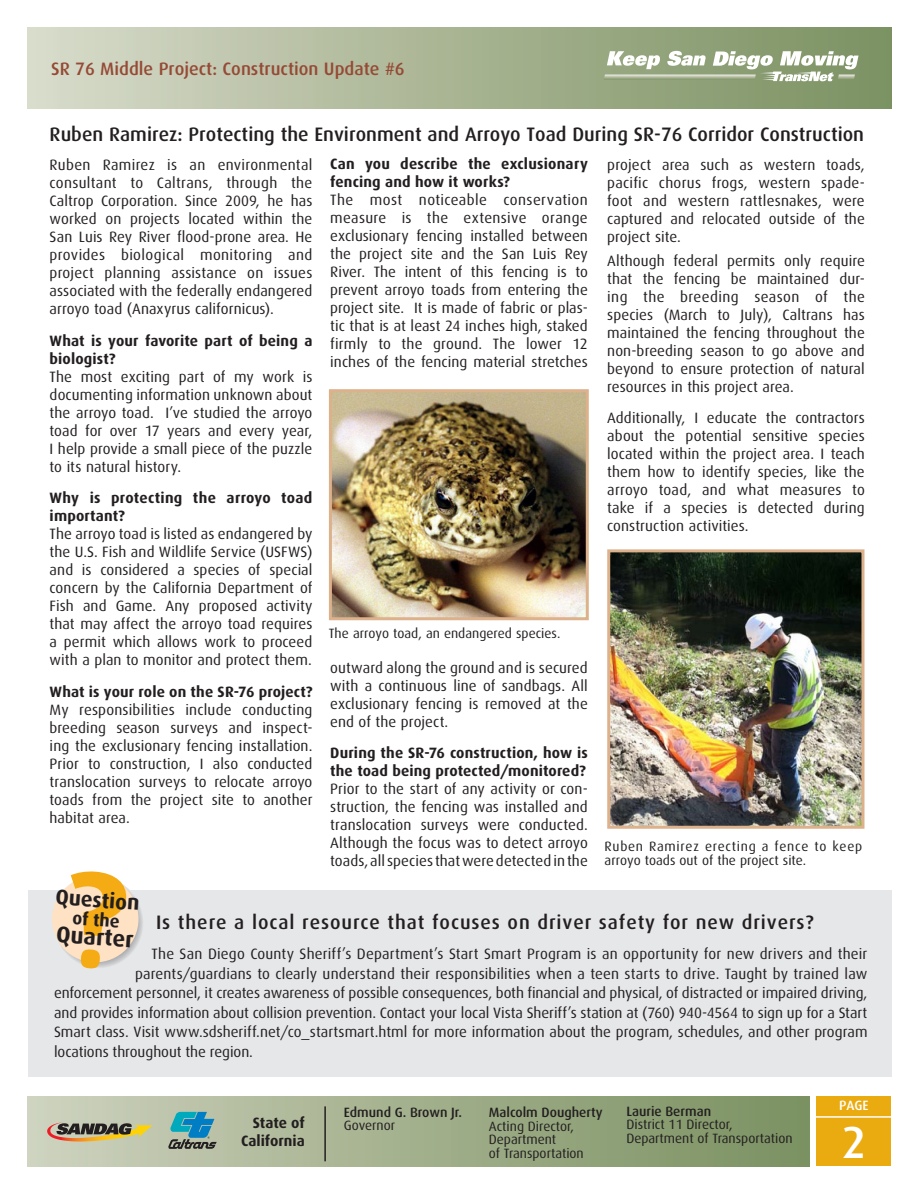
<style>
.page{position:relative;width:918px;height:1188px;background:#fff}
.page>*{position:absolute;margin:0;border:0;box-sizing:border-box;transform-origin:0 0}
.t1{font:500 45px "Dax";color:#fff}
.t2{font:700 22.95px "Dax";color:#231f20}
.t3{font:700 21.3px "Dax";color:#231f20}
.t4{font:500 19.5px "Dax";color:#231f20}
.t5{font:500 19.5px "Dax";letter-spacing:.045em;color:#231f20}
.t6{font:500 18px "Dax";color:#954a35}
.t7{font:700 17.85px "Dax";color:#231f20}
.t8{font:15px/18px "Dax";letter-spacing:.005em;color:#231f20;text-align:justify}
.t9{font:700 15px/18px "Dax";letter-spacing:.01em;color:#231f20}
.t10{font:13.5px/13.5px "Dax";color:#231f20}
.t11{font:13.5px/15px "Dax";letter-spacing:.05em;color:#231f20}
.t12{font:500 13.5px "Dax";color:#231f20}
.t13{font:500 13.5px "Dax";color:#fff}
</style>
<div class="page">
<div style="left:27px;top:28px;width:864px;height:80px;background:linear-gradient(to right,#d8dac9,#7a9060)"></div>
<svg style="left:604px;top:51px;width:255px;height:30px"></svg>
<div style="left:27px;top:1096px;width:782px;height:70px;background:linear-gradient(to right,#cdd2bd,#799060)"></div>
<div style="left:817px;top:1096px;width:74px;height:70px;background:#eaab11"></div>
<hr style="left:816px;top:1116px;width:75px;height:2px;background:#fff">
<hr style="left:324px;top:1106px;width:2px;height:55px;background:#231f20">
<svg style="left:47px;top:1122px;width:106px;height:20px;background:#a19068"></svg>
<svg style="left:168px;top:1112px;width:49px;height:37px;background:#5696a0"></svg>
<div style="left:28px;top:891px;width:864px;height:186px;background:#e6e7e9"></div>
<img style="left:611px;top:553px;width:249px;height:272px">
<div style="left:607px;top:549px;width:257px;height:280px;border:3px solid #dcb18b"></div>
<img style="left:333px;top:393px;width:252px;height:223px">
<div style="left:329px;top:389px;width:260px;height:231px;border:3px solid #dcb18b"></div>
<svg style="left:51px;top:871px;width:95px;height:98px"></svg>
<p class="t6" style="left:51px;top:59px;width:355px">SR 76 Middle Project: Construction Update #6</p>
<h3 class="t4" style="left:50px;top:123px;width:816px">Ruben Ramirez: Protecting the Environment and Arroyo Toad During SR-76 Corridor Construction</h3>
<p class="t9" style="left:330px;top:154px;width:259px">Can you describe the exclusionary fencing and how it works?</p>
<p class="t8" style="left:330px;top:191px;width:259px">The most noticeable conservation measure is the extensive orange exclusionary fencing installed between the project site and the San Luis Rey River. The intent of this fencing is to prevent arroyo toads from entering the project site. It is made of fabric or plas&shy;tic that is at least 24 inches high, staked firmly to the ground. The lower 12 inches of the fencing material stretches</p>
<p class="t8" style="left:50px;top:156px;width:264px">Ruben Ramirez is an environmental consultant to Caltrans, through the Caltrop Corporation. Since 2009, he has worked on projects located within the San Luis Rey River flood-prone area. He provides biological monitoring and project planning assistance on issues associated with the federally endangered arroyo toad (Anaxyrus californicus).</p>
<p class="t9" style="left:50px;top:332px;width:264px">What is your favorite part of being a biologist?</p>
<p class="t8" style="left:50px;top:368px;width:264px">The most exciting part of my work is documenting information unknown about the arroyo toad. I’ve studied the arroyo toad for over 17 years and every year, I help provide a small piece of the puzzle to its natural history.</p>
<p class="t9" style="left:50px;top:489px;width:264px">Why is protecting the arroyo toad important?</p>
<p class="t8" style="left:50px;top:525px;width:264px">The arroyo toad is listed as endangered by the U.S. Fish and Wildlife Service (USFWS) and is considered a species of special concern by the California Department of Fish and Game. Any proposed activity that may affect the arroyo toad requires a permit which allows work to proceed with a plan to monitor and protect them.</p>
<p class="t9" style="left:50px;top:683px;width:264px">What is your role on the SR-76 project?</p>
<p class="t8" style="left:50px;top:701px;width:264px">My responsibilities include conducting breeding season surveys and inspect&shy;ing the exclusionary fencing installation.<br>Prior to construction, I also conducted translocation surveys to relocate arroyo toads from the project site to another habitat area.</p>
<p class="t8" style="left:607px;top:156px;width:259px">project area such as western toads, pacific chorus frogs, western spade&shy;foot and western rattlesnakes, were captured and relocated outside of the project site.</p>
<p class="t8" style="left:607px;top:251px;width:259px">Although federal permits only require that the fencing be maintained dur&shy;ing the breeding season of the species (March to July), Caltrans has maintained the fencing throughout the non-breeding season to go above and beyond to ensure protection of natural resources in this project area.</p>
<p class="t8" style="left:607px;top:409px;width:259px">Additionally, I educate the contractors about the potential sensitive species located within the project area. I teach them how to identify species, like the arroyo toad, and what measures to take if a species is detected during construction activities.</p>
<p class="t10" style="left:329px;top:627px;width:233px">The arroyo toad, an endangered species.</p>
<p class="t8" style="left:330px;top:659px;width:259px">outward along the ground and is secured with a continuous line of sandbags. All exclusionary fencing is removed at the end of the project.</p>
<p class="t9" style="left:330px;top:744px;width:259px">During the SR-76 construction, how is the toad being protected/monitored?</p>
<p class="t8" style="left:330px;top:780px;width:259px">Prior to the start of any activity or con&shy;struction, the fencing was installed and translocation surveys were conducted.<br>Although the focus was to detect arroyo toads, all species that were detected in the</p>
<p class="t11" style="left:605px;top:838px;width:259px">Ruben Ramirez erecting a fence to keep arroyo toads out of the project site.</p>
<h3 class="t3" style="left:56px;top:885px;width:86px;rotate:4deg">Question</h3>
<p class="t7" style="left:73px;top:908px;width:49px;rotate:4deg">of the</p>
<h2 class="t2" style="left:57px;top:921px;width:79px;rotate:4deg">Quarter</h2>
<h3 class="t5" style="left:156px;top:911px;width:659px">Is there a local resource that focuses on driver safety for new drivers?</h3>
<p class="t8" style="left:152px;top:945px;width:717px">The San Diego County Sheriff’s Department’s Start Smart Program is an opportunity for new drivers and their</p>
<p class="t8" style="left:135px;top:965px;width:734px">parents/guardians to clearly understand their responsibilities when a teen starts to drive. Taught by trained law</p>
<p class="t8" style="left:54px;top:984px;width:815px">enforcement personnel, it creates awareness of possible consequences, both financial and physical, of distracted or impaired driving,</p>
<p class="t8" style="left:54px;top:1004px;width:815px">and provides information about collision prevention. Contact your local Vista Sheriff’s station at (760) 940-4564 to sign up for a Start</p>
<p class="t8" style="left:54px;top:1023px;width:815px">Smart class. Visit www.sdsheriff.net/co_startsmart.html for more information about the program, schedules, and other program</p>
<p class="t8" style="left:54px;top:1043px;width:201px">locations throughout the region.</p>
<p class="t9" style="left:241px;top:1114px;width:65px;text-align:right">State of<br>California</p>
<p class="t12" style="left:344px;top:1105px;width:120px">Edmund G. Brown Jr.</p>
<p class="t10" style="left:344px;top:1119px;width:53px">Governor</p>
<p class="t12" style="left:489px;top:1105px;width:115px">Malcolm Dougherty</p>
<p class="t10" style="left:489px;top:1119px;width:97px">Acting Director,<br>Department<br>of Transportation</p>
<p class="t12" style="left:626px;top:1103px;width:86px">Laurie Berman</p>
<p class="t10" style="left:626px;top:1118px;width:168px">District 11 Director,<br>Department of Transportation</p>
<p class="t13" style="left:839px;top:1098px;width:31px">PAGE</p>
<h1 class="t1" style="left:842px;top:1117px;width:26px">2</h1>
</div>
